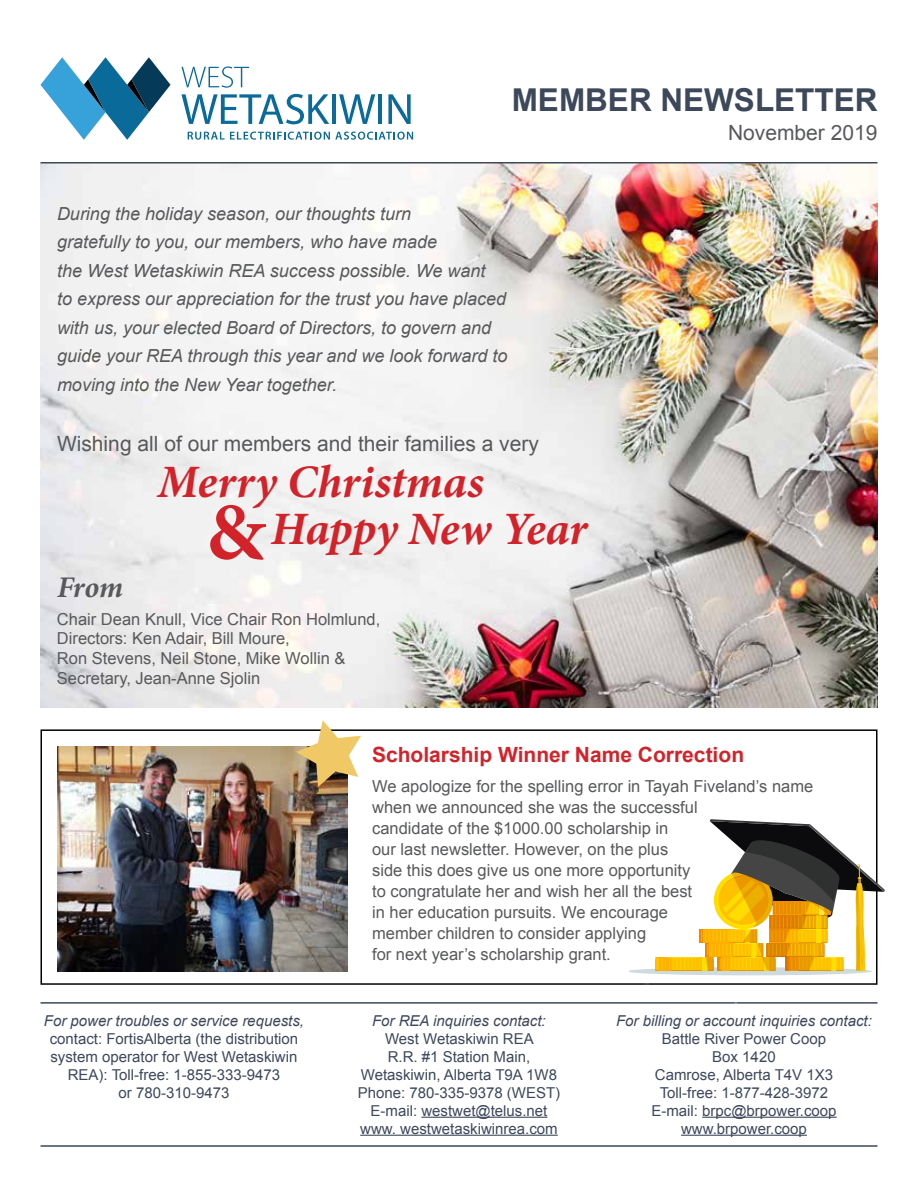
<style>
.page{position:relative;width:918px;height:1188px;background:#fff}
.page>*{position:absolute;margin:0;border:0;box-sizing:border-box;transform-origin:0 0}
.t1{font:italic 700 46.5px/47.1px "Minion Pro";letter-spacing:-.005em;color:#d2232a}
.t2{font:700 31.5px "Arial";color:#3d485b}
.t3{font:italic 700 30px "Minion Pro";color:#58595b}
.t4{font:21px "Arial";color:#58595b}
.t5{font:700 21px "Arial";color:#d2232a}
.t6{font:italic 18px/28.5px "Arial";color:#58595b}
.t7{font:16.5px/21px "Arial";color:#58595b}
.t8{font:15px/18px "Arial";color:#3d485b;text-align:center}
.t9{font:italic 15px "Arial";color:#3d485b}
.s1{font-style:normal;font-size:81px}
</style>
<div class="page">
<img style="left:40px;top:164px;width:838px;height:544px">
<hr style="left:40px;top:1145px;width:838px;height:2px;background:#3d485b">
<hr style="left:40px;top:1002px;width:838px;height:2px;background:#3d485b">
<hr style="left:40px;top:162px;width:838px;height:2px;background:#3d485b">
<hr style="left:421px;top:1117px;width:126px;height:1px;background:#3d485b">
<hr style="left:360px;top:1135px;width:198px;height:1px;background:#3d485b">
<hr style="left:702px;top:1117px;width:135px;height:1px;background:#3d485b">
<hr style="left:681px;top:1135px;width:126px;height:1px;background:#3d485b">
<svg style="left:41px;top:57px;width:130px;height:83px"></svg>
<svg style="left:188px;top:132px;width:225px;height:8px"></svg>
<svg style="left:182px;top:94px;width:147px;height:30px"></svg>
<hr style="left:332px;top:94px;width:4px;height:30px;background:#0a6b9a">
<svg style="left:339px;top:94px;width:36px;height:30px"></svg>
<hr style="left:378px;top:94px;width:4px;height:30px;background:#0a6b9a">
<svg style="left:388px;top:94px;width:23px;height:30px"></svg>
<svg style="left:182px;top:66px;width:67px;height:22px"></svg>
<img style="left:57px;top:746px;width:291px;height:226px">
<div style="left:40px;top:729px;width:838px;height:256px;border:2px solid #000"></div>
<svg style="left:296px;top:720px;width:65px;height:67px"></svg>
<svg style="left:645px;top:982px;width:4px;height:3px"></svg>
<svg style="left:630px;top:808px;width:255px;height:167px"></svg>
<h2 class="t2" style="left:512px;top:79px;width:367px">MEMBER NEWSLETTER</h2>
<p class="t4" style="left:728px;top:119px;width:151px">November 2019</p>
<p class="t6" style="left:57px;top:200px;width:452px">During the holiday season, our thoughts turn<br>gratefully to you, our members, who have made<br>the West Wetaskiwin REA success possible. We want<br>to express our appreciation for the trust you have placed with us, your elected Board of Directors, to govern and guide your REA through this year and we look forward to moving into the New Year together.</p>
<p class="t4" style="left:57px;top:430px;width:483px">Wishing all of our members and their families a very</p>
<h1 class="t1" style="left:207px;top:458px;width:382px;text-indent:-49px">Merry Christmas <span class="s1">&amp;</span>Happy New Year</h1>
<h3 class="t3" style="left:57px;top:566px;width:68px">From</h3>
<p class="t7" style="left:57px;top:609px;width:325px;line-height:19.8px">Chair Dean Knull, Vice Chair Ron Holmlund, Directors: Ken Adair, Bill Moure,<br>Ron Stevens, Neil Stone, Mike Wollin &amp; Secretary, Jean-Anne Sjolin</p>
<p class="t9" style="left:44px;top:1011px;width:262px">For power troubles or service requests,</p>
<p class="t8" style="left:50px;top:1030px;width:250px">contact: FortisAlberta (the distribution system operator for West Wetaskiwin<br>REA): Toll-free: 1-855-333-9473<br>or 780-310-9473</p>
<p class="t5" style="left:372px;top:740px;width:374px">Scholarship Winner Name Correction</p>
<p class="t7" style="left:372px;top:775px;width:443px">We apologize for the spelling error in Tayah Fiveland’s name when we announced she was the successful<br>candidate of the $1000.00 scholarship in<br>our last newsletter. However, on the plus<br>side this does give us one more opportunity<br>to congratulate her and wish her all the best<br>in her education pursuits. We encourage<br>member children to consider applying<br>for next year’s scholarship grant.</p>
<p class="t9" style="left:372px;top:1011px;width:175px">For REA inquiries contact:</p>
<p class="t8" style="left:358px;top:1030px;width:204px">West Wetaskiwin REA<br>R.R. #1 Station Main,<br>Wetaskiwin, Alberta T9A 1W8<br>Phone: 780-335-9378 (WEST)<br>E-mail: westwet@telus.net www. westwetaskiwinrea.com</p>
<p class="t9" style="left:616px;top:1011px;width:257px">For billing or account inquiries contact:</p>
<p class="t8" style="left:651px;top:1030px;width:187px">Battle River Power Coop<br>Box 1420<br>Camrose, Alberta T4V 1X3<br>Toll-free: 1-877-428-3972<br>E-mail: brpc@brpower.coop www.brpower.coop</p>
</div>
